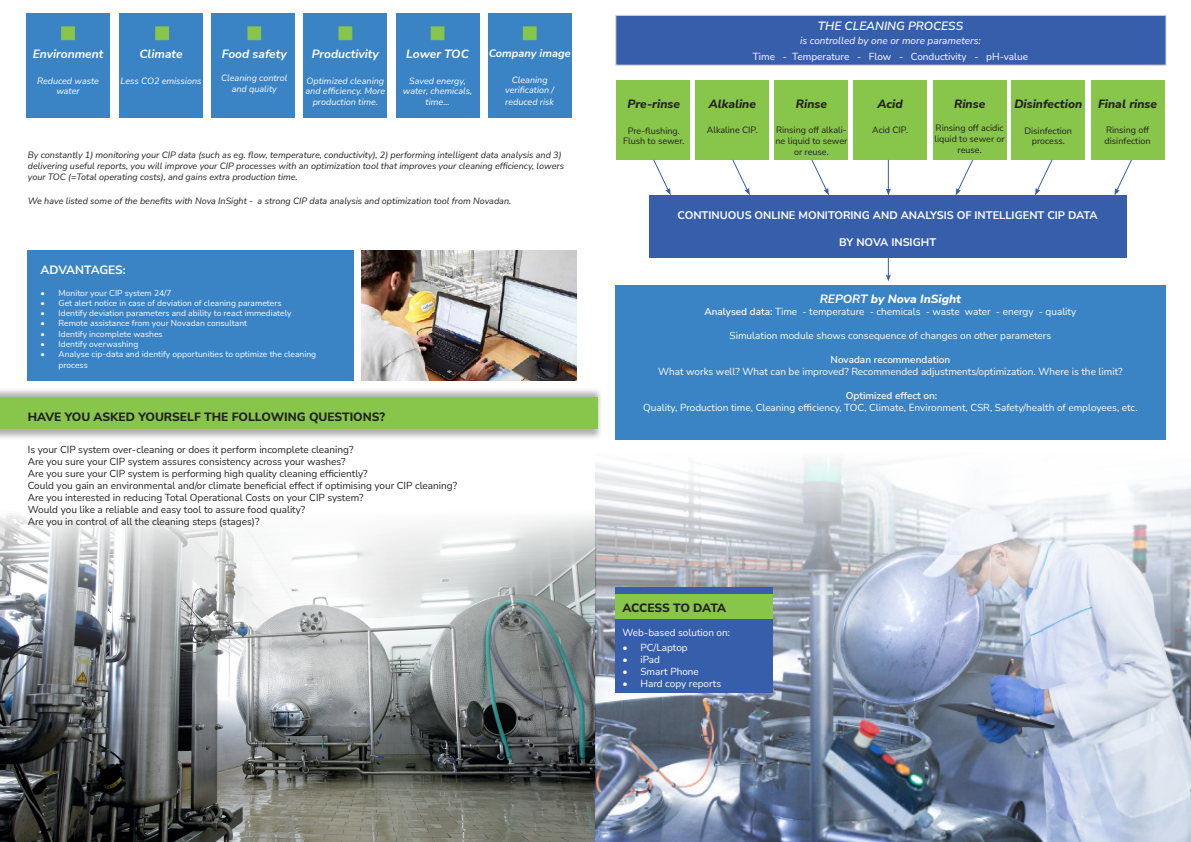
<style>
.page{position:relative;width:1191px;height:842px;background:#fff}
.page>*{position:absolute;margin:0;border:0;box-sizing:border-box;transform-origin:0 0}
.t1{font:800 12px "Nunito Sans";color:#231f20}
.t2{font:italic 800 12px "Nunito Sans";color:#231f20}
.t3{font:italic 700 12px "Nunito Sans";color:#fff}
.t4{font:italic 800 12px "Nunito Sans";color:#fff}
.t5{font:italic 600 12px "Nunito Sans";color:#fff}
.t6{font:700 12px "Nunito Sans";letter-spacing:-.01em;color:#fff}
.t7{font:700 11px "Nunito Sans";color:#fff}
.t8{font:italic 700 11px "Nunito Sans";color:#fff}
.t9{font:10px "Nunito Sans";color:#231f20}
.t10{font:10px "Nunito Sans";color:#fff}
.t11{font:600 10px "Nunito Sans";color:#fff}
.t12{font:italic 10px "Nunito Sans";color:#fff}
.t13{font:italic 9px/10.8px "Nunito Sans";color:#231f20}
.t14{font:italic 9px/10.8px "Nunito Sans";color:#fff;text-align:center}
.t15{font:9px/10.8px "Nunito Sans";color:#231f20;text-align:center}
.t16{font:8.5px/10.8px "Nunito Sans";color:#fff}
.s1{font-weight:700}
.s2{font-weight:600}
</style>
<div class="page">
<div style="left:0;top:387px;width:602px;height:22px;background:#231f20;opacity:.35"></div>
<img style="left:0;top:513px;width:595px;height:329px">
<div style="left:0;top:398px;width:602px;height:42px;background:#231f20;opacity:.35"></div>
<div style="left:0;top:398px;width:597px;height:31px;background:#88c64b"></div>
<div style="left:26px;top:13px;width:84px;height:105px;background:#3a83c4"></div>
<div style="left:119px;top:13px;width:84px;height:105px;background:#3a83c4"></div>
<div style="left:211px;top:13px;width:84px;height:105px;background:#3a83c4"></div>
<div style="left:61px;top:26px;width:14px;height:14px;background:#88c64b;border:1px solid #88c64b"></div>
<div style="left:155px;top:26px;width:14px;height:14px;background:#88c64b;border:1px solid #88c64b"></div>
<div style="left:247px;top:26px;width:14px;height:14px;background:#88c64b;border:1px solid #88c64b"></div>
<div style="left:303px;top:13px;width:84px;height:105px;background:#3a83c4"></div>
<div style="left:338px;top:26px;width:14px;height:14px;background:#88c64b;border:1px solid #88c64b"></div>
<div style="left:396px;top:13px;width:83px;height:105px;background:#3a83c4"></div>
<div style="left:431px;top:26px;width:13px;height:14px;background:#88c64b;border:1px solid #88c64b"></div>
<div style="left:488px;top:13px;width:83px;height:105px;background:#3a83c4"></div>
<div style="left:523px;top:26px;width:13px;height:14px;background:#88c64b;border:1px solid #88c64b"></div>
<div style="left:28px;top:250px;width:326px;height:131px;background:#3a83c4"></div>
<img style="left:361px;top:250px;width:215px;height:131px">
<img style="left:595px;top:398px;width:596px;height:444px">
<div style="left:615px;top:587px;width:157px;height:105px;background:#375eab"></div>
<div style="left:615px;top:594px;width:157px;height:24px;background:#88c64b"></div>
<div style="left:616px;top:80px;width:74px;height:80px;background:#88c64b"></div>
<div style="left:1011px;top:80px;width:74px;height:80px;background:#88c64b"></div>
<div style="left:932px;top:80px;width:74px;height:80px;background:#88c64b"></div>
<div style="left:853px;top:80px;width:74px;height:80px;background:#88c64b"></div>
<div style="left:774px;top:80px;width:74px;height:80px;background:#88c64b"></div>
<div style="left:695px;top:80px;width:74px;height:80px;background:#88c64b"></div>
<div style="left:615px;top:15px;width:551px;height:51px;background:#375eab;border:1px solid #d1d2d4"></div>
<svg style="left:732px;top:159px;width:18px;height:36px"></svg>
<svg style="left:1035px;top:159px;width:18px;height:36px"></svg>
<svg style="left:653px;top:159px;width:17px;height:36px"></svg>
<svg style="left:1114px;top:160px;width:18px;height:35px"></svg>
<svg style="left:955px;top:160px;width:18px;height:35px"></svg>
<svg style="left:811px;top:159px;width:18px;height:36px"></svg>
<div style="left:649px;top:195px;width:477px;height:62px;background:#375eab"></div>
<svg style="left:885px;top:257px;width:6px;height:24px"></svg>
<div style="left:615px;top:285px;width:550px;height:154px;background:#3a83c4"></div>
<div style="left:1090px;top:80px;width:74px;height:80px;background:#88c64b"></div>
<hr style="left:888px;top:160px;width:1px;height:30px;background:#375eab">
<svg style="left:886px;top:188px;width:5px;height:7px"></svg>
<p class="t3" style="left:33px;top:46px;width:72px">Environment</p>
<p class="t14" style="left:37px;top:75px;width:63px">Reduced waste water</p>
<p class="t3" style="left:139px;top:46px;width:45px">Climate</p>
<p class="t14" style="left:121px;top:75px;width:82px">Less CO2 emissions</p>
<p class="t3" style="left:222px;top:46px;width:66px">Food safety</p>
<p class="t14" style="left:221px;top:72px;width:68px">Cleaning control and quality</p>
<p class="t3" style="left:312px;top:46px;width:69px">Productivity</p>
<p class="t14" style="left:305px;top:75px;width:81px">Optimized cleaning and efficiency. More production time.</p>
<p class="t3" style="left:406px;top:46px;width:64px">Lower TOC</p>
<p class="t14" style="left:409px;top:75px;width:58px">Saved energy,</p>
<p class="t14" style="left:403px;top:86px;width:71px">water, chemicals,</p>
<p class="t14" style="left:425px;top:96px;width:25px">time...</p>
<p class="t8" style="left:489px;top:46px;width:83px">Company image</p>
<p class="t14" style="left:512px;top:74px;width:37px">Cleaning</p>
<p class="t14" style="left:505px;top:85px;width:50px">verification /</p>
<p class="t14" style="left:505px;top:97px;width:50px">reduced risk</p>
<p class="t13" style="left:28px;top:150px;width:538px">By constantly 1) monitoring your CIP data (such as eg. flow, temperature, conductivity), 2) performing intelligent data analysis and 3) delivering useful reports, you will improve your CIP processes with an optimization tool that improves your cleaning efficiency, lowers your TOC (=Total operating costs), and gains extra production time.</p>
<p class="t13" style="left:28px;top:195px;width:485px">We have listed some of the benefits with Nova InSight - a strong CIP data analysis and optimization tool from Novadan.</p>
<p class="t6" style="left:41px;top:261px;width:87px">ADVANTAGES:</p>
<p class="t16" style="left:41px;top:287px;width:133px">• Monitor your CIP system 24/7</p>
<p class="t16" style="left:41px;top:297px;width:242px">• Get alert notice in case of deviation of cleaning parameters</p>
<p class="t16" style="left:41px;top:308px;width:252px">• Identify deviation parameters and ability to react immediately</p>
<p class="t16" style="left:41px;top:318px;width:208px">• Remote assistance from your Novadan consultant</p>
<p class="t16" style="left:41px;top:328px;width:124px">• Identify incomplete washes</p>
<p class="t16" style="left:41px;top:338px;width:99px">• Identify overwashing</p>
<p class="t16" style="left:59px;top:348px;width:259px;text-indent:-18px">• Analyse cip-data and identify opportunities to optimize the cleaning process</p>
<p class="t1" style="left:28px;top:408px;width:359px">HAVE YOU ASKED YOURSELF THE FOLLOWING QUESTIONS?</p>
<p class="t9" style="left:28px;top:443px;width:327px">Is your CIP system over-cleaning or does it perform incomplete cleaning?</p>
<p class="t9" style="left:28px;top:455px;width:319px">Are you sure your CIP system assures consistency across your washes?</p>
<p class="t9" style="left:28px;top:467px;width:341px">Are you sure your CIP system is performing high quality cleaning efficiently?</p>
<p class="t9" style="left:28px;top:479px;width:431px">Could you gain an environmental and/or climate beneficial effect if optimising your CIP cleaning?</p>
<p class="t9" style="left:28px;top:491px;width:337px">Are you interested in reducing Total Operational Costs on your CIP system?</p>
<p class="t9" style="left:28px;top:503px;width:279px">Would you like a reliable and easy tool to assure food quality?</p>
<p class="t9" style="left:28px;top:515px;width:233px">Are you in control of all the cleaning steps (stages)?</p>
<p class="t2" style="left:627px;top:96px;width:54px">Pre-rinse</p>
<p class="t15" style="left:628px;top:125px;width:54px">Pre-flushing.</p>
<p class="t15" style="left:623px;top:135px;width:63px">Flush to sewer.</p>
<p class="t5" style="left:818px;top:17px;width:147px">THE CLEANING PROCESS</p>
<p class="t12" style="left:800px;top:34px;width:182px">is controlled by one or more parameters:</p>
<p class="t10" style="left:753px;top:50px;width:277px">Time - Temperature - Flow - Conductivity - pH-value</p>
<p class="t2" style="left:708px;top:95px;width:49px">Alkaline</p>
<p class="t15" style="left:707px;top:124px;width:53px">Alkaline CIP.</p>
<p class="t2" style="left:796px;top:95px;width:33px">Rinse</p>
<p class="t15" style="left:775px;top:124px;width:73px">Rinsing off alkali&shy;ne liquid to sewer or reuse.</p>
<p class="t2" style="left:877px;top:95px;width:27px">Acid</p>
<p class="t15" style="left:872px;top:124px;width:37px">Acid CIP.</p>
<p class="t2" style="left:954px;top:96px;width:33px">Rinse</p>
<p class="t15" style="left:934px;top:122px;width:72px">Rinsing off acidic liquid to sewer or reuse.</p>
<p class="t2" style="left:1014px;top:96px;width:69px">Disinfection</p>
<p class="t15" style="left:1024px;top:125px;width:49px">Disinfection</p>
<p class="t15" style="left:1031px;top:135px;width:34px">process.</p>
<p class="t2" style="left:1098px;top:95px;width:61px">Final rinse</p>
<p class="t15" style="left:1106px;top:124px;width:45px">Rinsing off</p>
<p class="t15" style="left:1104px;top:135px;width:48px">disinfection</p>
<p class="t7" style="left:677px;top:207px;width:422px">CONTINUOUS ONLINE MONITORING AND ANALYSIS OF INTELLIGENT CIP DATA</p>
<p class="t7" style="left:839px;top:235px;width:98px">BY NOVA INSIGHT</p>
<p class="t4" style="left:819px;top:290px;width:143px"><span class="s1">REPORT</span> by Nova InSight</p>
<p class="t10" style="left:704px;top:304px;width:373px"><span class="s2">Analysed data:</span> Time - temperature - chemicals - waste water - energy - quality</p>
<p class="t10" style="left:729px;top:328px;width:323px">Simulation module shows consequence of changes on other parameters</p>
<p class="t11" style="left:830px;top:352px;width:121px">Novadan recommendation</p>
<p class="t10" style="left:658px;top:364px;width:466px">What works well? What can be improved? Recommended adjustments/optimization. Where is the limit?</p>
<p class="t11" style="left:846px;top:388px;width:93px">Optimized effect on:</p>
<p class="t10" style="left:643px;top:400px;width:496px">Quality, Production time, Cleaning efficiency, TOC, Climate, Environment, CSR, Safety/health of employees, etc.</p>
<p class="t1" style="left:622px;top:599px;width:105px">ACCESS TO DATA</p>
<p class="t10" style="left:622px;top:625px;width:109px">Web-based solution on:</p>
<p class="t10" style="left:622px;top:640px;width:67px">• PC/Laptop</p>
<p class="t10" style="left:622px;top:652px;width:39px">• iPad</p>
<p class="t10" style="left:622px;top:664px;width:78px">• Smart Phone</p>
<p class="t10" style="left:622px;top:676px;width:100px">• Hard copy reports</p>
</div>
